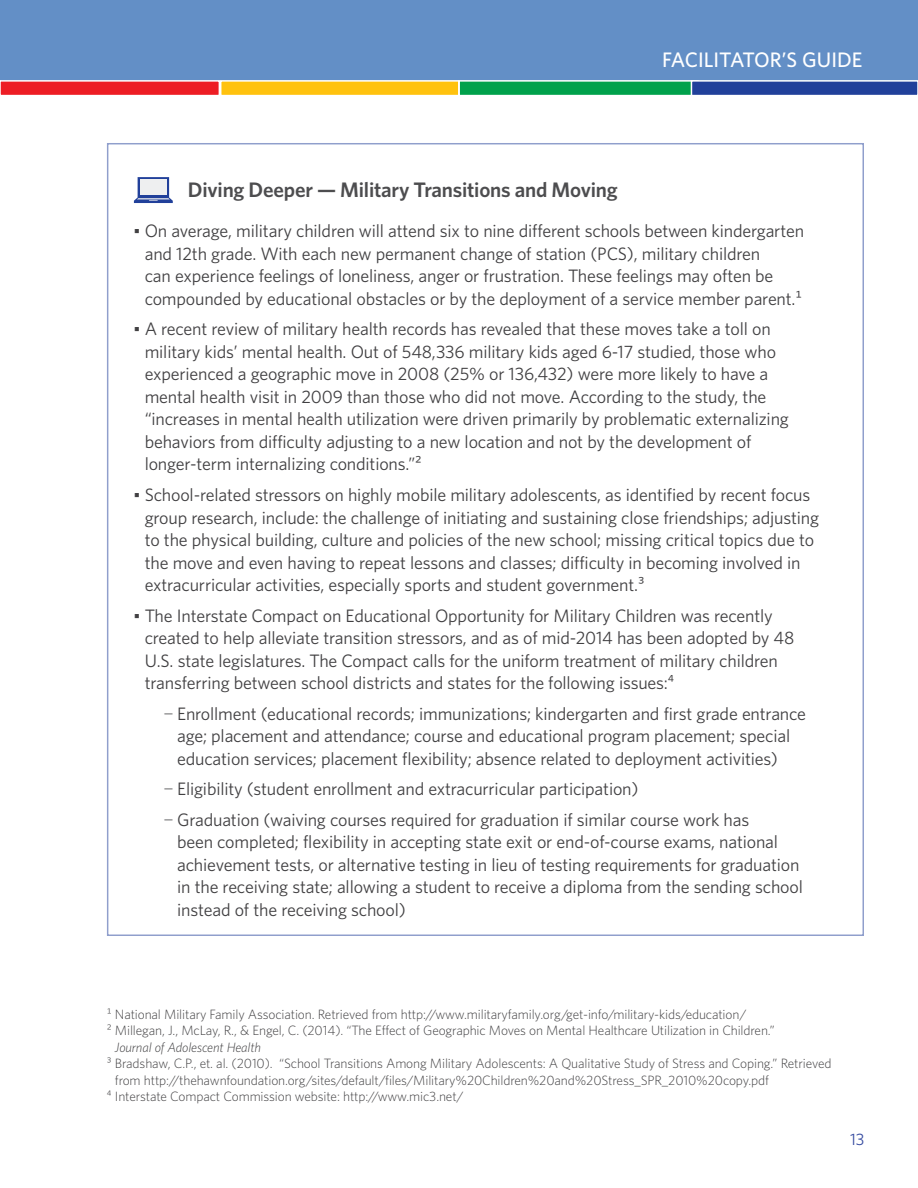
<style>
.page{position:relative;width:918px;height:1188px;background:#fff}
.page>*{position:absolute;margin:0;border:0;box-sizing:border-box;transform-origin:0 0}
.t1{font:600 21px "Whitney";letter-spacing:-.01em;color:#4d4d4f}
.t2{font:500 21px "Whitney";color:#fff}
.t3{font:18px/22.5px "Whitney";letter-spacing:-.01em;color:#414042}
.t4{font:16.5px "Whitney";color:#384da1}
.t5{font:300 13.5px/16.5px "Whitney";letter-spacing:-.01em;color:#414042}
.t6{font:italic 300 13.5px "Whitney";letter-spacing:-.01em;color:#414042}
.s1{font-family:"Arial"}
.s2{font-weight:300}
</style>
<div class="page">
<div style="left:0;top:0;width:918px;height:81px;background:#638fc6"></div>
<div style="left:0;top:80px;width:220px;height:16px;background:#ed1d24;border:2px solid #fff"></div>
<div style="left:220px;top:80px;width:240px;height:16px;background:#ffc20e;border:2px solid #fff"></div>
<div style="left:458px;top:80px;width:241px;height:16px;background:#00a14b;border:2px solid #fff"></div>
<div style="left:691px;top:80px;width:227px;height:16px;background:#21409a;border:2px solid #fff"></div>
<svg style="left:134px;top:177px;width:39px;height:26px"></svg>
<p class="t2" style="left:662px;top:46px;width:202px">FACILITATOR’S GUIDE</p>
<p class="t1" style="left:188px;top:176px;width:431px">Diving Deeper — Military Transitions and Moving</p>
<p class="t3" style="left:145px;top:219px;width:661px;text-indent:-11px"><span class="s1">▪</span> On average, military children will attend six to nine different schools between kindergarten and 12th grade. With each new permanent change of station (PCS), military children<br>can experience feelings of loneliness, anger or frustration. These feelings may often be compounded by educational obstacles or by the deployment of a service member parent.¹</p>
<p class="t3" style="left:145px;top:317px;width:646px;text-indent:-11px"><span class="s1">▪</span> A recent review of military health records has revealed that these moves take a toll on military kids’ mental health. Out of 548,336 military kids aged 6-17 studied, those who experienced a geographic move in 2008 (25% or 136,432) were more likely to have a mental health visit in 2009 than those who did not move. According to the study, the “increases in mental health utilization were driven primarily by problematic externalizing behaviors from difficulty adjusting to a new location and not by the development of longer-term internalizing conditions.”²</p>
<p class="t3" style="left:145px;top:483px;width:676px;text-indent:-11px"><span class="s1">▪</span> School-related stressors on highly mobile military adolescents, as identified by recent focus group research, include: the challenge of initiating and sustaining close friendships; adjusting to the physical building, culture and policies of the new school; missing critical topics due to the move and even having to repeat lessons and classes; difficulty in becoming involved in extracurricular activities, especially sports and student government.³</p>
<p class="t3" style="left:145px;top:604px;width:651px;text-indent:-11px"><span class="s1">▪</span> The Interstate Compact on Educational Opportunity for Military Children was recently created to help alleviate transition stressors, and as of mid-2014 has been adopted by 48<br>U.S. state legislatures. The Compact calls for the uniform treatment of military children transferring between school districts and states for the following issues:⁴</p>
<p class="t3" style="left:177px;top:702px;width:630px;text-indent:-14px"><span class="s2">−</span> Enrollment (educational records; immunizations; kindergarten and first grade entrance age; placement and attendance; course and educational program placement; special education services; placement flexibility; absence related to deployment activities)</p>
<p class="t3" style="left:164px;top:773px;width:587px;line-height:30.6px"><span class="s2">−</span> Eligibility (student enrollment and extracurricular participation)<br><span class="s2">−</span> Graduation (waiving courses required for graduation if similar course work has</p>
<p class="t3" style="left:177px;top:830px;width:627px">been completed; flexibility in accepting state exit or end-of-course exams, national achievement tests, or alternative testing in lieu of testing requirements for graduation in the receiving state; allowing a student to receive a diploma from the sending school instead of the receiving school)</p>
<p class="t5" style="left:107px;top:1005px;width:669px">¹ National Military Family Association. Retrieved from http://www.militaryfamily.org/get-info/military-kids/education/<br>² Millegan, J., McLay, R., &amp; Engel, C. (2014). “The Effect of Geographic Moves on Mental Healthcare Utilization in Children.”</p>
<p class="t6" style="left:115px;top:1038px;width:148px">Journal of Adolescent Health</p>
<p class="t5" style="left:107px;top:1055px;width:726px">³ Bradshaw, C.P., et. al. (2010). “School Transitions Among Military Adolescents: A Qualitative Study of Stress and Coping.” Retrieved</p>
<p class="t5" style="left:115px;top:1071px;width:656px">from http://thehawnfoundation.org/sites/default/files/Military%20Children%20and%20Stress_SPR_2010%20copy.pdf</p>
<p class="t5" style="left:107px;top:1088px;width:358px">⁴ Interstate Compact Commission website: http://www.mic3.net/</p>
<p class="t4" style="left:850px;top:1128px;width:16px">13</p>
</div>
